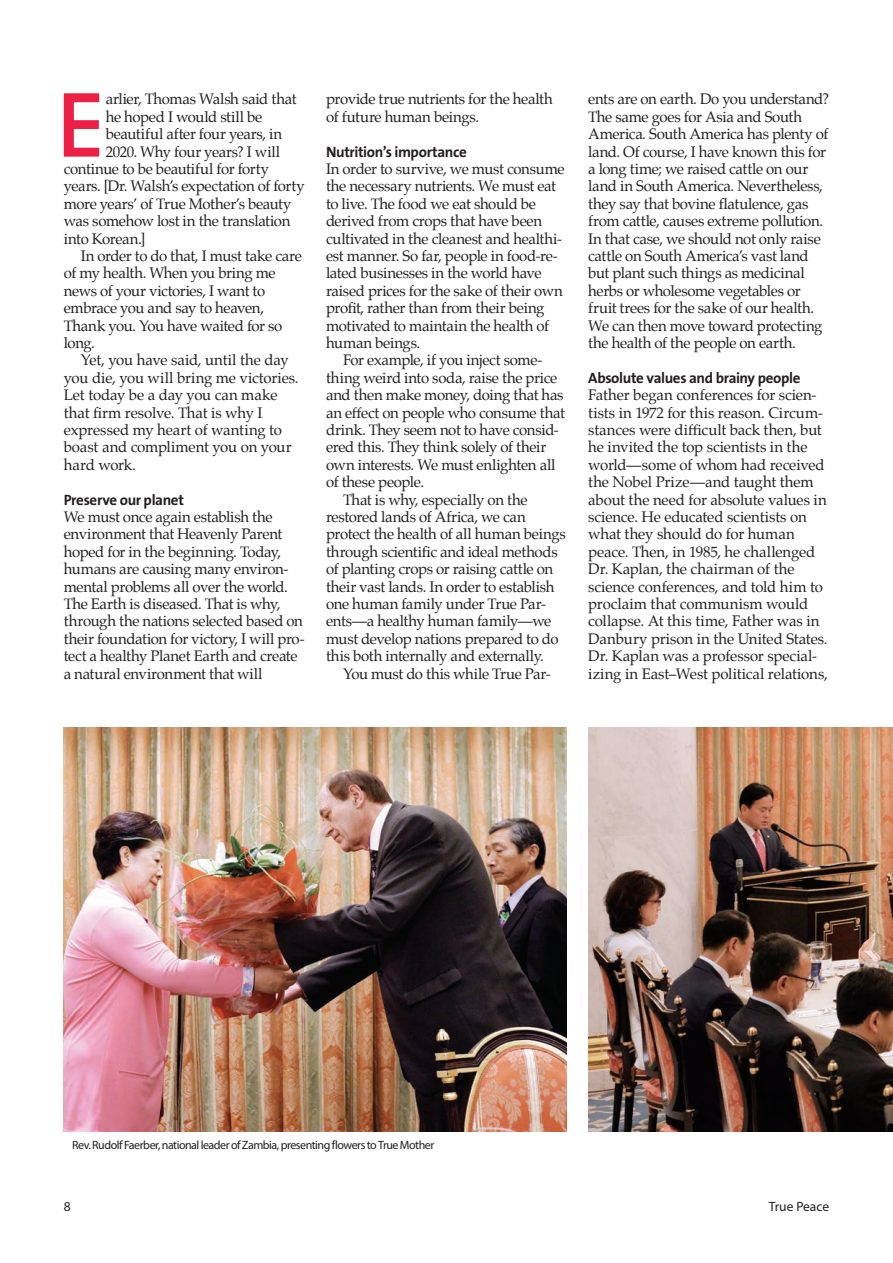
<style>
.page{position:relative;width:893px;height:1263px;background:#fff}
.page>*{position:absolute;margin:0;border:0;box-sizing:border-box;transform-origin:0 0}
.t1{font:500 85.5px "ITC Avant Garde Std";color:#ed1f45}
.t2{font:15px/17.4px "Palatino";letter-spacing:-.02em;color:#231f20}
.t3{font:700 15px "The Sans B7";letter-spacing:-.025em;color:#231f20}
.t4{font:13.5px "Myriad Pro";color:#231f20}
.t5{font:12px "Myriad Pro";letter-spacing:-.04em;color:#231f20}
</style>
<div class="page">
<img style="left:64px;top:727px;width:503px;height:404px">
<img style="left:588px;top:727px;width:305px;height:404px">
<h1 class="t1" style="left:58px;top:73px;width:47px">E</h1>
<p class="t2" style="left:106px;top:91px;width:192px">arlier, Thomas Walsh said that</p>
<p class="t2" style="left:106px;top:108px;width:158px">he hoped I would still be</p>
<p class="t2" style="left:106px;top:125px;width:178px">beautiful after four years, in</p>
<p class="t2" style="left:106px;top:143px;width:176px">2020. Why four years? I will</p>
<p class="t2" style="left:64px;top:160px;width:207px">continue to be beautiful for forty</p>
<p class="t2" style="left:64px;top:178px;width:242px">years. [Dr. Walsh’s expectation of forty</p>
<p class="t2" style="left:64px;top:195px;width:229px">more years’ of True Mother’s beauty</p>
<p class="t2" style="left:64px;top:212px;width:228px">was somehow lost in the translation</p>
<p class="t2" style="left:64px;top:230px;width:83px">into Korean.]</p>
<p class="t2" style="left:81px;top:247px;width:223px">In order to do that, I must take care</p>
<p class="t2" style="left:64px;top:265px;width:214px">of my health. When you bring me</p>
<p class="t2" style="left:64px;top:282px;width:203px">news of your victories, I want to</p>
<p class="t2" style="left:64px;top:299px;width:202px">embrace you and say to heaven,</p>
<p class="t2" style="left:64px;top:317px;width:220px">Thank you. You have waited for so</p>
<p class="t2" style="left:64px;top:334px;width:33px">long.</p>
<p class="t2" style="left:81px;top:352px;width:209px">Yet, you have said, until the day</p>
<p class="t2" style="left:64px;top:369px;width:236px">you die, you will bring me victories.</p>
<p class="t2" style="left:64px;top:386px;width:215px">Let today be a day you can make</p>
<p class="t2" style="left:64px;top:404px;width:200px">that firm resolve. That is why I</p>
<p class="t2" style="left:64px;top:421px;width:220px">expressed my heart of wanting to</p>
<p class="t2" style="left:64px;top:439px;width:229px">boast and compliment you on your</p>
<p class="t2" style="left:64px;top:456px;width:73px">hard work.</p>
<p class="t3" style="left:64px;top:492px;width:122px">Preserve our planet</p>
<p class="t2" style="left:64px;top:508px;width:242px">We must once again establish the environment that Heavenly Parent hoped for in the beginning. Today, humans are causing many environ&shy;mental problems all over the world.<br>The Earth is diseased. That is why, through the nations selected based on their foundation for victory, I will pro&shy;tect a healthy Planet Earth and create a natural environment that will</p>
<p class="t2" style="left:326px;top:91px;width:228px">provide true nutrients for the health of future human beings.</p>
<p class="t3" style="left:326px;top:144px;width:142px">Nutrition’s importance</p>
<p class="t2" style="left:326px;top:160px;width:240px">In order to survive, we must consume the necessary nutrients. We must eat to live. The food we eat should be derived from crops that have been cultivated in the cleanest and healthi&shy;est manner. So far, people in food-re&shy;lated businesses in the world have raised prices for the sake of their own profit, rather than from their being motivated to maintain the health of human beings.</p>
<p class="t2" style="left:343px;top:352px;width:201px">For example, if you inject some-</p>
<p class="t2" style="left:326px;top:369px;width:233px">thing weird into soda, raise the price</p>
<p class="t2" style="left:326px;top:386px;width:239px">and then make money, doing that has</p>
<p class="t2" style="left:326px;top:404px;width:240px">an effect on people who consume that</p>
<p class="t2" style="left:326px;top:421px;width:234px">drink. They seem not to have consid-</p>
<p class="t2" style="left:326px;top:439px;width:222px">ered this. They think solely of their</p>
<p class="t2" style="left:326px;top:456px;width:231px">own interests. We must enlighten all</p>
<p class="t2" style="left:326px;top:473px;width:100px">of these people.</p>
<p class="t2" style="left:343px;top:491px;width:186px">That is why, especially on the</p>
<p class="t2" style="left:326px;top:508px;width:201px">restored lands of Africa, we can</p>
<p class="t2" style="left:326px;top:526px;width:241px">protect the health of all human beings</p>
<p class="t2" style="left:326px;top:543px;width:233px">through scientific and ideal methods</p>
<p class="t2" style="left:326px;top:560px;width:229px">of planting crops or raising cattle on</p>
<p class="t2" style="left:326px;top:578px;width:230px">their vast lands. In order to establish</p>
<p class="t2" style="left:326px;top:595px;width:222px">one human family under True Par-</p>
<p class="t2" style="left:326px;top:613px;width:227px">ents—a healthy human family—we</p>
<p class="t2" style="left:326px;top:630px;width:234px">must develop nations prepared to do</p>
<p class="t2" style="left:326px;top:647px;width:219px">this both internally and externally.</p>
<p class="t2" style="left:343px;top:665px;width:209px">You must do this while True Par-</p>
<p class="t2" style="left:588px;top:91px;width:242px">ents are on earth. Do you understand?<br>The same goes for Asia and South America. South America has plenty of land. Of course, I have known this for a long time; we raised cattle on our land in South America. Nevertheless, they say that bovine flatulence, gas from cattle, causes extreme pollution.<br>In that case, we should not only raise cattle on South America’s vast land but plant such things as medicinal herbs or wholesome vegetables or fruit trees for the sake of our health.<br>We can then move toward protecting the health of the people on earth.</p>
<p class="t3" style="left:588px;top:370px;width:214px">Absolute values and brainy people</p>
<p class="t2" style="left:588px;top:386px;width:241px">Father began conferences for scien&shy;tists in 1972 for this reason. Circum&shy;stances were difficult back then, but he invited the top scientists in the world—some of whom had received the Nobel Prize—and taught them about the need for absolute values in science. He educated scientists on what they should do for human peace. Then, in 1985, he challenged Dr. Kaplan, the chairman of the science conferences, and told him to proclaim that communism would collapse. At this time, Father was in Danbury prison in the United States.<br>Dr. Kaplan was a professor special&shy;izing in East–West political relations,</p>
<p class="t5" style="left:72px;top:1137px;width:364px">Rev. Rudolf Faerber, national leader of Zambia, presenting flowers to True Mother</p>
<p class="t4" style="left:64px;top:1198px;width:8px">8</p>
<p class="t4" style="left:769px;top:1198px;width:62px">True Peace</p>
</div>
